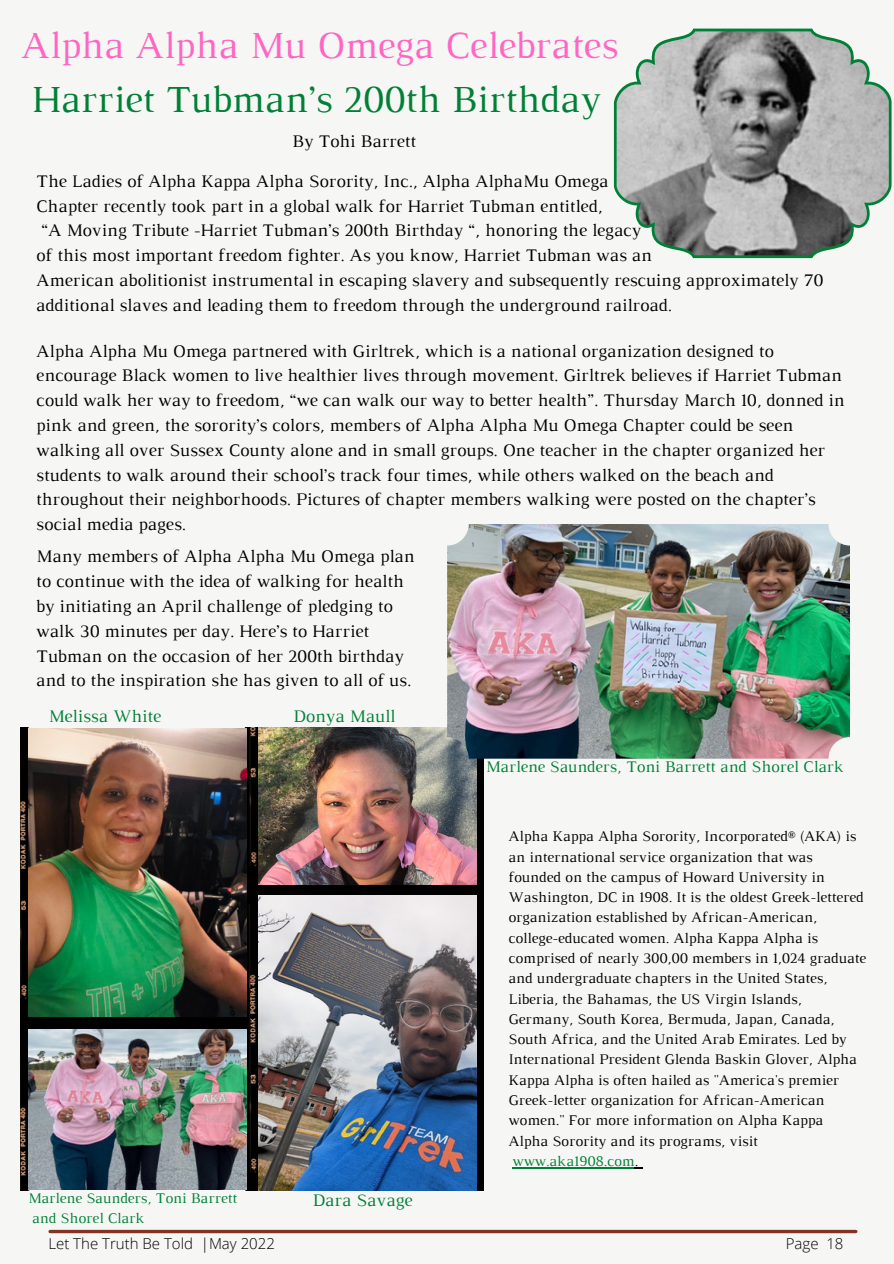
<style>
.page{position:relative;width:894px;height:1264px;background:#fff}
.page>*{position:absolute;margin:0;border:0;box-sizing:border-box;transform-origin:0 0}
.t1{font:39px "Luthier";color:#008037}
.t2{font:39px "Luthier";color:#ff66c4}
.t3{font:18px/24.8px "Luthier";color:#000}
.t4{font:18px "Luthier";color:#008037}
.t5{font:16.5px "Luthier";color:#008037}
.t6{font:15px/20.2px "Luthier";color:#000}
.t7{font:15px "Luthier";color:#008037}
.t8{font:300 15px "Open Sans";color:#000}
.s1{color:#008037}
</style>
<div class="page">
<div style="left:0;top:0;width:893px;height:1263px;background:#f6f6f4"></div>
<svg style="left:50px;top:1229px;width:805px;height:4px;background:#995d4f"></svg>
<svg style="left:613px;top:29px;width:278px;height:229px;background:#a2a7a4"></svg>
<img style="left:21px;top:727px;width:462px;height:463px">
<img style="left:28px;top:728px;width:218px;height:288px">
<img style="left:28px;top:1029px;width:218px;height:160px">
<img style="left:259px;top:727px;width:217px;height:157px">
<img style="left:259px;top:895px;width:217px;height:295px">
<img style="left:447px;top:524px;width:402px;height:234px;border-radius:22px">
<hr style="left:512px;top:1166px;width:122px;height:1px;background:#008037">
<h1 class="t2" style="left:21px;top:31px;width:598px">Alpha Alpha Mu Omega Celebrates</h1>
<h1 class="t1" style="left:32px;top:85px;width:570px">Harriet Tubman’s 200th Birthday</h1>
<p class="t3" style="left:292px;top:130px;width:125px">By Tohi Barrett</p>
<p class="t3" style="left:36px;top:170px;width:788px">The Ladies of Alpha Kappa Alpha Sorority, Inc., Alpha AlphaMu Omega<br>Chapter recently took part in a global walk for Harriet Tubman entitled,<br>“A Moving Tribute -Harriet Tubman’s 200th Birthday “, honoring the legacy<br>of this most important freedom fighter. As you know, Harriet Tubman was an<br>American abolitionist instrumental in escaping slavery and subsequently rescuing approximately 70 additional slaves and leading them to freedom through the underground railroad.</p>
<p class="t3" style="left:36px;top:340px;width:809px">Alpha Alpha Mu Omega partnered with Girltrek, which is a national organization designed to encourage Black women to live healthier lives through movement. Girltrek believes if Harriet Tubman could walk her way to freedom, “we can walk our way to better health”. Thursday March 10, donned in pink and green, the sorority’s colors, members of Alpha Alpha Mu Omega Chapter could be seen walking all over Sussex County alone and in small groups. One teacher in the chapter organized her students to walk around their school’s track four times, while others walked on the beach and throughout their neighborhoods. Pictures of chapter members walking were posted on the chapter’s social media pages.</p>
<p class="t3" style="left:36px;top:545px;width:380px">Many members of Alpha Alpha Mu Omega plan to continue with the idea of walking for health by initiating an April challenge of pledging to walk 30 minutes per day. Here’s to Harriet Tubman on the occasion of her 200th birthday and to the inspiration she has given to all of us.</p>
<p class="t4" style="left:48px;top:709px;width:114px">Melissa White</p>
<p class="t4" style="left:293px;top:709px;width:104px">Donya Maull</p>
<p class="t7" style="left:28px;top:1192px;width:210px">Marlene Saunders, Toni Barrett</p>
<p class="t4" style="left:312px;top:1193px;width:101px">Dara Savage</p>
<p class="t7" style="left:32px;top:1212px;width:114px">and Shorel Clark</p>
<p class="t5" style="left:485px;top:760px;width:359px">Marlene Saunders, Toni Barrett and Shorel Clark</p>
<p class="t6" style="left:508px;top:827px;width:359px">Alpha Kappa Alpha Sorority, Incorporated® (AKA) is an international service organization that was founded on the campus of Howard University in Washington, DC in 1908. It is the oldest Greek-lettered organization established by African-American, college-educated women. Alpha Kappa Alpha is comprised of nearly 300,00 members in 1,024 graduate and undergraduate chapters in the United States, Liberia, the Bahamas, the US Virgin Islands, Germany, South Korea, Bermuda, Japan, Canada, South Africa, and the United Arab Emirates. Led by International President Glenda Baskin Glover, Alpha Kappa Alpha is often hailed as "America's premier Greek-letter organization for African-American women." For more information on Alpha Kappa Alpha Sorority and its programs, visit <span class="s1">www.aka1908.com</span>.</p>
<p class="t8" style="left:48px;top:1232px;width:228px">Let The Truth Be Told |May 2022</p>
<p class="t8" style="left:785px;top:1232px;width:59px">Page 18</p>
</div>
